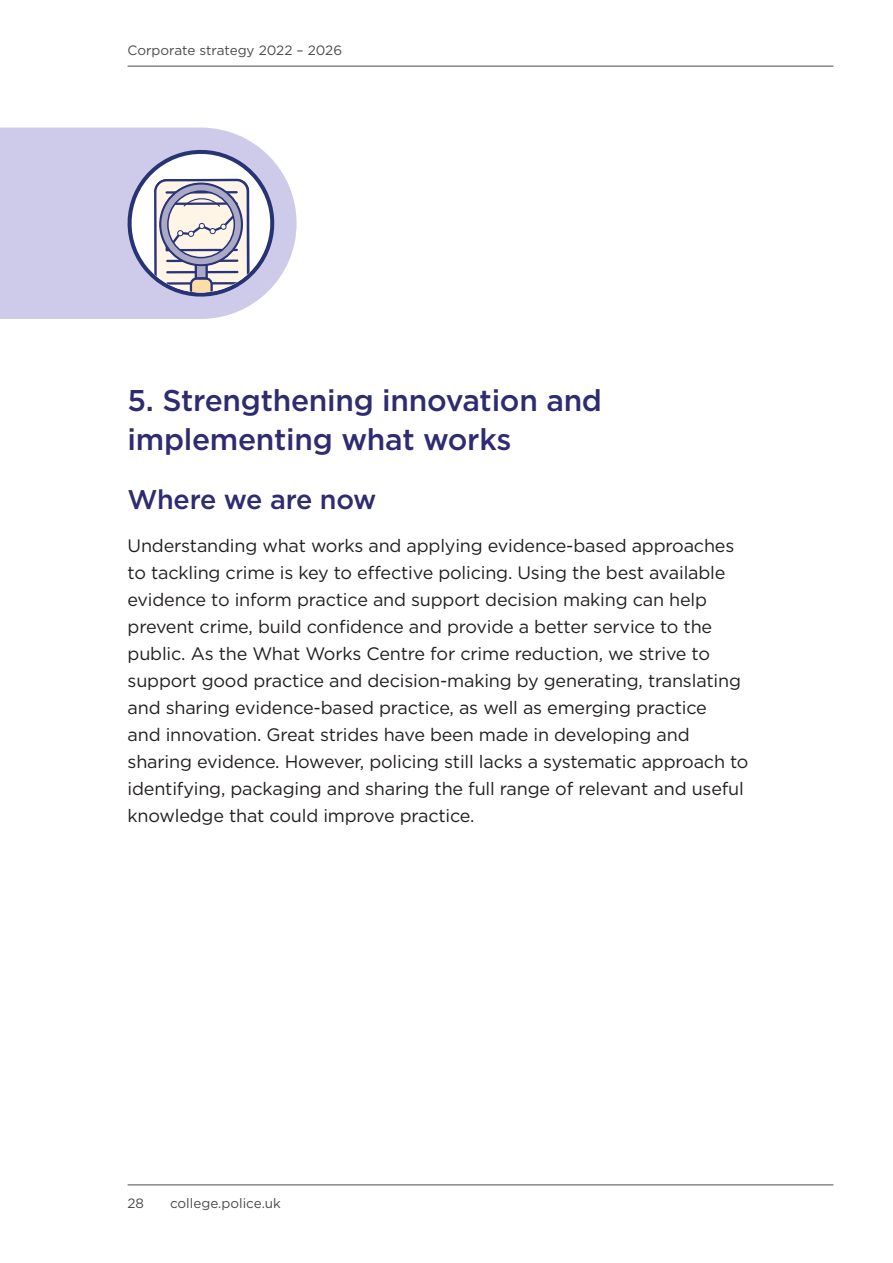
<style>
.page{position:relative;width:893px;height:1263px;background:#fff}
.page>*{position:absolute;margin:0;border:0;box-sizing:border-box;transform-origin:0 0}
.Subhead_1{font:500 30px/39px "Gotham";letter-spacing:-.01em;color:#2e2c70}
.Subhead_2{font:500 27px "Gotham";letter-spacing:-.02em;color:#2e2c70}
.Body_text{font:18px/27px "Gotham";letter-spacing:-.01em;color:#231f20}
.t1{font:13.5px "Gotham";color:#4a4a4a}
</style>
<div class="page">
<svg style="left:0;top:128px;width:297px;height:191px;background:#d3cfeb"></svg>
<svg style="left:128px;top:150px;width:146px;height:147px"></svg>
<hr style="left:128px;top:1184px;width:705px;height:1px;background:#4a4a4a">
<hr style="left:128px;top:66px;width:705px;height:1px;background:#4a4a4a">
<p class="t1" style="left:128px;top:42px;width:216px">Corporate strategy 2022 – 2026</p>
<h2 class="Subhead_1" style="left:128px;top:380px;width:476px">5. Strengthening innovation and implementing what works</h2>
<h2 class="Subhead_2" style="left:128px;top:481px;width:250px">Where we are now</h2>
<p class="Body_text" style="left:128px;top:531px;width:622px">Understanding what works and applying evidence-based approaches to tackling crime is key to effective policing. Using the best available evidence to inform practice and support decision making can help prevent crime, build confidence and provide a better service to the public. As the What Works Centre for crime reduction, we strive to support good practice and decision-making by generating, translating and sharing evidence-based practice, as well as emerging practice<br>and innovation. Great strides have been made in developing and sharing evidence. However, policing still lacks a systematic approach to identifying, packaging and sharing the full range of relevant and useful knowledge that could improve practice.</p>
<p class="t1" style="left:128px;top:1194px;width:18px">28</p>
<p class="t1" style="left:170px;top:1194px;width:112px">college.police.uk</p>
</div>
